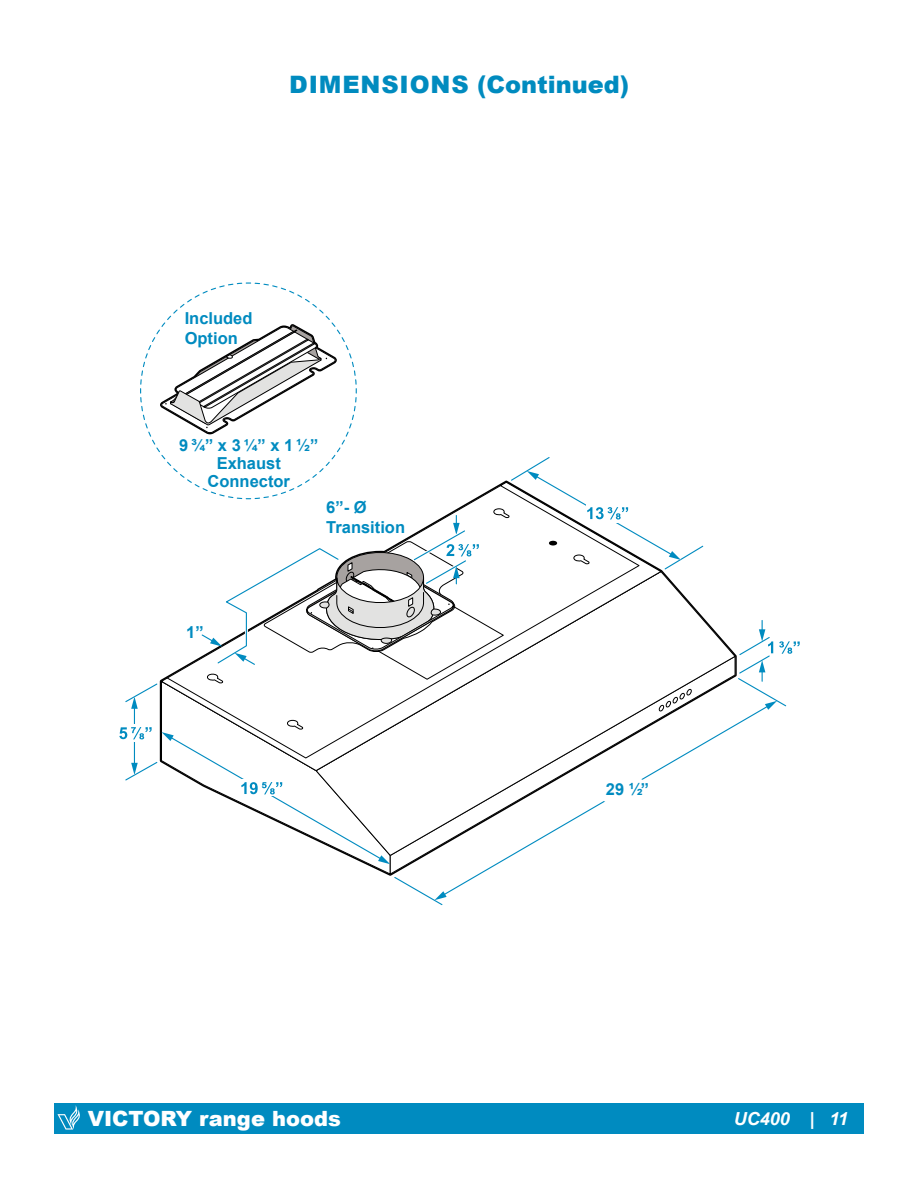
<style>
.page{position:relative;width:918px;height:1188px;background:#fff}
.page>*{position:absolute;margin:0;border:0;box-sizing:border-box;transform-origin:0 0}
.t1{font:900 24px "Arial";letter-spacing:.035em;color:#008bbf}
.t2{font:900 21px "Arial";color:#fff}
.t3{font:italic 700 18px "Arial";color:#fff}
.t4{font:700 16.5px/19.8px "Arial";color:#008bc0}
</style>
<div class="page">
<div style="left:54px;top:1104px;width:298px;height:30px;background:#008bc0"></div>
<div style="left:88px;top:1104px;width:776px;height:30px;background:#008bc0"></div>
<svg style="left:57px;top:1105px;width:23px;height:25px"></svg>
<svg style="left:365px;top:481px;width:372px;height:395px"></svg>
<svg style="left:739px;top:620px;width:34px;height:57px"></svg>
<svg style="left:779px;top:641px;width:21px;height:13px"></svg>
<svg style="left:393px;top:677px;width:394px;height:229px"></svg>
<svg style="left:442px;top:704px;width:328px;height:193px"></svg>
<svg style="left:765px;top:701px;width:12px;height:9px"></svg>
<svg style="left:434px;top:891px;width:13px;height:9px"></svg>
<svg style="left:593px;top:773px;width:60px;height:35px"></svg>
<svg style="left:510px;top:457px;width:194px;height:113px"></svg>
<svg style="left:119px;top:515px;width:385px;height:349px"></svg>
<svg style="left:140px;top:282px;width:217px;height:218px"></svg>
<p class="t1" style="left:289px;top:67px;width:342px">DIMENSIONS (Continued)</p>
<p class="t4" style="left:185px;top:309px;width:69px">Included<br>Option</p>
<p class="t4" style="left:179px;top:437px;width:141px;line-height:18px;text-align:center">9 ¾” x 3 ¼” x 1 ½”<br>Exhaust<br>Connector</p>
<p class="t4" style="left:326px;top:498px;width:80px">6”- Ø<br>Transition</p>
<p class="t4" style="left:186px;top:622px;width:19px">1”</p>
<p class="t4" style="left:606px;top:780px;width:45px">29 ½”</p>
<p class="t2" style="left:88px;top:1104px;width:255px">VICTORY range hoods</p>
<p class="t3" style="left:734px;top:1106px;width:116px">UC400 | 11</p>
</div>
